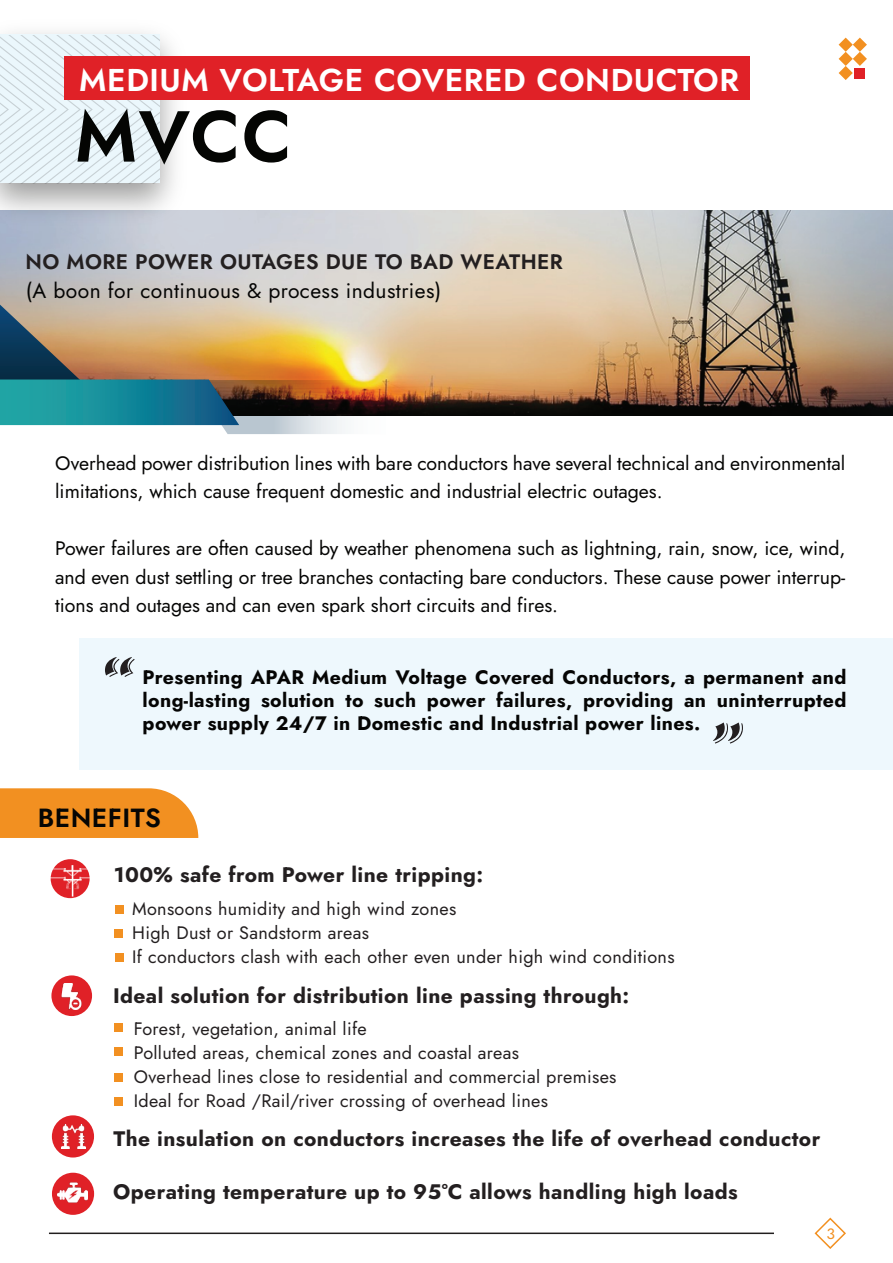
<style>
.page{position:relative;width:893px;height:1263px;background:#fff}
.page>*{position:absolute;margin:0;border:0;box-sizing:border-box;transform-origin:0 0}
.t1{font:78.75px "Algerian";color:#231f20}
.t2{font:600 72px "Jost";color:#040503}
.t3{font:600 31.5px "Jost";letter-spacing:.02em;color:#fff}
.t4{font:600 26.25px "Jost";letter-spacing:.02em;color:#060604}
.t5{font:700 21px "Jost";letter-spacing:.02em;color:#231f20}
.t6{font:21px "Jost";letter-spacing:.02em;color:#050504}
.t7{font:600 20.85px "Jost";letter-spacing:.02em;color:#231f20}
.t8{font:19.5px/28.5px "Jost";color:#050504}
.t9{font:700 19.5px/23.4px "Jost";letter-spacing:.02em;color:#050504;text-align:justify}
.t10{font:18px/24px "Jost";letter-spacing:.02em;color:#231f20}
.t11{font:15px "Jost";color:#f29021;scale:1.05 1}
</style>
<div class="page">
<img style="left:0;top:210px;width:893px;height:206px">
<img style="left:0;top:305px;width:419px;height:129px">
<img style="left:0;top:32px;width:198px;height:203px">
<svg style="left:0;top:36px;width:159px;height:147px;background:#e5f1f5"></svg>
<div style="left:64px;top:56px;width:685px;height:44px;background:#e02127"></div>
<svg style="left:839px;top:38px;width:28px;height:42px"></svg>
<div style="left:79px;top:638px;width:814px;height:132px;background:#eef8fd"></div>
<div style="left:0;top:788px;width:198px;height:50px;background:#f29021"></div>
<div style="left:115px;top:905px;width:8px;height:9px;background:#f29021"></div>
<div style="left:115px;top:929px;width:8px;height:9px;background:#f29021"></div>
<div style="left:115px;top:953px;width:8px;height:9px;background:#f29021"></div>
<div style="left:115px;top:1023px;width:8px;height:9px;background:#f29021"></div>
<div style="left:115px;top:1047px;width:8px;height:9px;background:#f29021"></div>
<div style="left:114px;top:1074px;width:9px;height:8px;background:#f29021"></div>
<div style="left:115px;top:1097px;width:8px;height:8px;background:#f29021"></div>
<div style="left:51px;top:975px;width:41px;height:41px;background:#e02127;border-radius:50%"></div>
<div style="left:52px;top:1115px;width:42px;height:42px;background:#e02127;border-radius:50%"></div>
<div style="left:52px;top:1173px;width:42px;height:42px;background:#e02127;border-radius:50%"></div>
<img style="left:882px;top:210px;width:11px;height:25px">
<img style="left:51px;top:860px;width:39px;height:39px">
<svg style="left:814px;top:1217px;width:32px;height:32px"></svg>
<hr style="left:49px;top:1232px;width:725px;height:2px;background:#211e1e">
<img style="left:61px;top:1124px;width:25px;height:25px">
<img style="left:57px;top:1177px;width:30px;height:26px">
<img style="left:61px;top:983px;width:21px;height:27px">
<h3 class="t3" style="left:79px;top:59px;width:661px">MEDIUM VOLTAGE COVERED CONDUCTOR</h3>
<h2 class="t2" style="left:75px;top:87px;width:218px">MVCC</h2>
<p class="t7" style="left:26px;top:248px;width:539px">NO MORE POWER OUTAGES DUE TO BAD WEATHER</p>
<p class="t6" style="left:26px;top:276px;width:417px">(A boon for continuous &amp; process industries)</p>
<p class="t8" style="left:55px;top:449px;width:792px">Overhead power distribution lines with bare conductors have several technical and environmental limitations, which cause frequent domestic and industrial electric outages.</p>
<p class="t8" style="left:55px;top:534px;width:792px;text-align:justify">Power failures are often caused by weather phenomena such as lightning, rain, snow, ice, wind, and even dust settling or tree branches contacting bare conductors. These cause power interrup&shy;tions and outages and can even spark short circuits and fires.</p>
<h1 class="t1" style="left:104px;top:640px;width:34px">“</h1>
<p class="t9" style="left:143px;top:665px;width:705px">Presenting APAR Medium Voltage Covered Conductors, a permanent and long-lasting solution to such power failures, providing an uninterrupted power supply 24/7 in Domestic and Industrial power lines.</p>
<h1 class="t1" style="left:712px;top:705px;width:34px">”</h1>
<h3 class="t4" style="left:38px;top:800px;width:125px">BENEFITS</h3>
<p class="t5" style="left:114px;top:860px;width:371px">100% safe from Power line tripping:</p>
<p class="t10" style="left:132px;top:896px;width:544px">Monsoons humidity and high wind zones<br>High Dust or Sandstorm areas<br>If conductors clash with each other even under high wind conditions</p>
<p class="t5" style="left:113px;top:981px;width:518px">Ideal solution for distribution line passing through:</p>
<p class="t10" style="left:134px;top:1017px;width:484px">Forest, vegetation, animal life<br>Polluted areas, chemical zones and coastal areas<br>Overhead lines close to residential and commercial premises Ideal for Road /Rail/river crossing of overhead lines</p>
<p class="t5" style="left:114px;top:1124px;width:708px">The insulation on conductors increases the life of overhead conductor</p>
<p class="t5" style="left:113px;top:1177px;width:626px">Operating temperature up to 95°C allows handling high loads</p>
<p class="t11" style="left:826px;top:1223px;width:10px">3</p>
</div>
